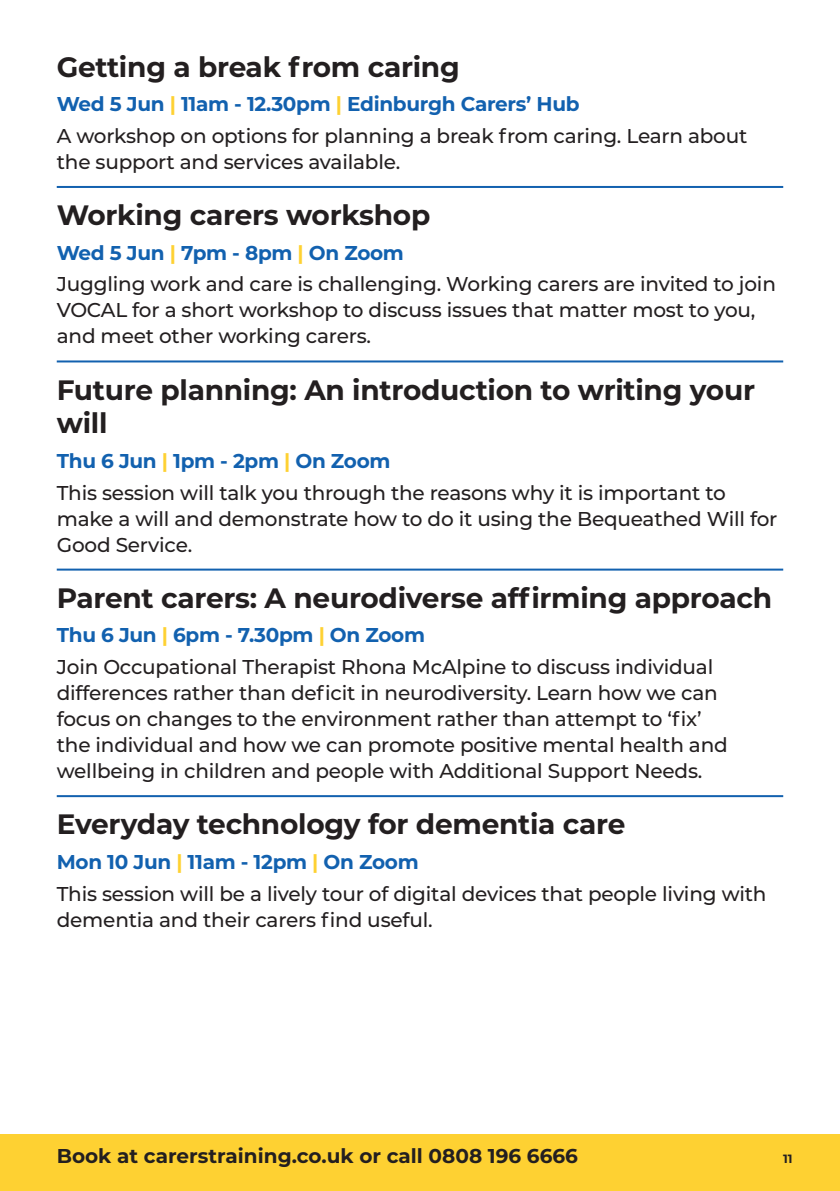
<style>
.page{position:relative;width:840px;height:1191px;background:#fff}
.page>*{position:absolute;margin:0;border:0;box-sizing:border-box;transform-origin:0 0}
.Session_Header{font:700 28px/33.6px "Montserrat";letter-spacing:-.01em;color:#231f20}
.Body_Copy_10pt{font:500 20px/26px "Montserrat";letter-spacing:-.01em;color:#231f20}
.t1{font:700 20px "Montserrat";letter-spacing:-.015em;color:#1261af}
.t2{font:700 20px "Montserrat";color:#231f20}
.t3{font:700 12px "Montserrat";color:#231f20}
.s1{color:#fed132}
</style>
<div class="page">
<div style="left:0;top:1134px;width:839px;height:57px;background:#fed132"></div>
<hr style="left:57px;top:186px;width:725px;height:2px;background:#1261af">
<hr style="left:57px;top:360px;width:725px;height:2px;background:#1261af">
<hr style="left:57px;top:568px;width:725px;height:2px;background:#1261af">
<hr style="left:57px;top:795px;width:725px;height:2px;background:#1261af">
<p class="Session_Header" style="left:57px;top:49px;width:404px">Getting a break from caring</p>
<p class="t1" style="left:57px;top:90px;width:524px">Wed 5 Jun <span class="s1">|</span> 11am - 12.30pm <span class="s1">|</span> Edinburgh Carers’ Hub</p>
<p class="Body_Copy_10pt" style="left:57px;top:122px;width:691px">A workshop on options for planning a break from caring. Learn about the support and services available.</p>
<p class="Session_Header" style="left:57px;top:197px;width:375px">Working carers workshop</p>
<p class="t1" style="left:57px;top:238px;width:348px">Wed 5 Jun <span class="s1">|</span> 7pm - 8pm <span class="s1">|</span> On Zoom</p>
<p class="Body_Copy_10pt" style="left:57px;top:270px;width:720px">Juggling work and care is challenging. Working carers are invited to join<br>VOCAL for a short workshop to discuss issues that matter most to you, and meet other working carers.</p>
<p class="Session_Header" style="left:57px;top:371px;width:699px">Future planning: An introduction to writing your will</p>
<p class="t1" style="left:57px;top:446px;width:335px">Thu 6 Jun <span class="s1">|</span> 1pm - 2pm <span class="s1">|</span> On Zoom</p>
<p class="Body_Copy_10pt" style="left:57px;top:478px;width:721px">This session will talk you through the reasons why it is important to make a will and demonstrate how to do it using the Bequeathed Will for<br>Good Service.</p>
<p class="Session_Header" style="left:57px;top:580px;width:716px">Parent carers: A neurodiverse affirming approach</p>
<p class="t1" style="left:57px;top:621px;width:369px">Thu 6 Jun <span class="s1">|</span> 6pm - 7.30pm <span class="s1">|</span> On Zoom</p>
<p class="Body_Copy_10pt" style="left:57px;top:653px;width:672px">Join Occupational Therapist Rhona McAlpine to discuss individual differences rather than deficit in neurodiversity. Learn how we can focus on changes to the environment rather than attempt to ‘fix’ the individual and how we can promote positive mental health and wellbeing in children and people with Additional Support Needs.</p>
<p class="Session_Header" style="left:57px;top:806px;width:570px">Everyday technology for dementia care</p>
<p class="t1" style="left:57px;top:847px;width:363px">Mon 10 Jun <span class="s1">|</span> 11am - 12pm <span class="s1">|</span> On Zoom</p>
<p class="Body_Copy_10pt" style="left:57px;top:879px;width:711px">This session will be a lively tour of digital devices that people living with dementia and their carers find useful.</p>
<p class="t2" style="left:57px;top:1141px;width:522px">Book at carerstraining.co.uk or call 0808 196 6666</p>
<p class="t3" style="left:782px;top:1149px;width:11px">11</p>
</div>
